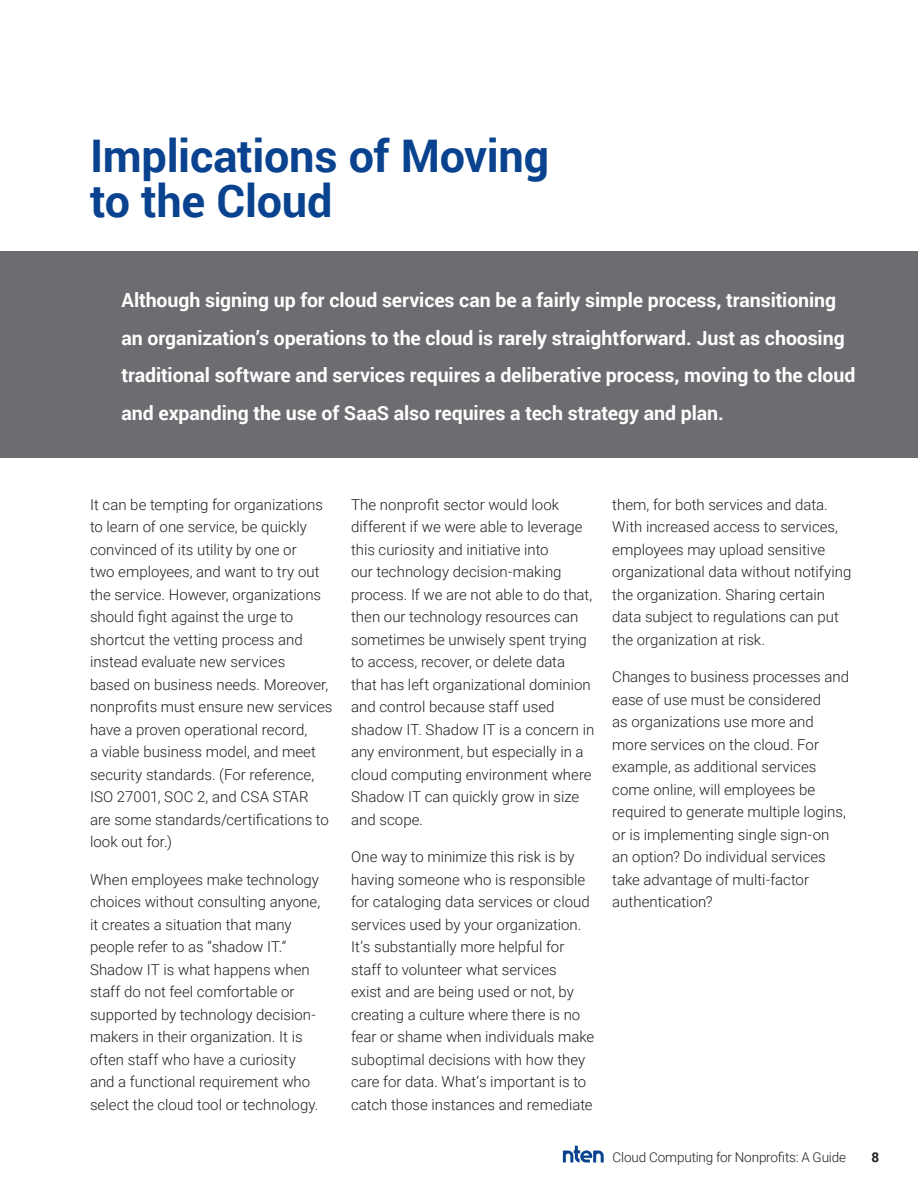
<style>
.page{position:relative;width:918px;height:1188px;background:#fff}
.page>*{position:absolute;margin:0;border:0;box-sizing:border-box;transform-origin:0 0}
.Headline_30{font:700 45px/45px "Roboto";letter-spacing:-.005em;color:#09428e}
.Headline_17_20_Left{font:700 19.5px/37.5px "Roboto";letter-spacing:-.005em;color:#fff}
.Copy_Text_10_14_Full{font:300 15px/22.5px "Roboto";color:#231f20}
.t1{font:300 13.5px "Roboto";letter-spacing:-.01em;color:#231f20}
.t2{font:700 13.5px "Roboto";color:#231f20}
</style>
<div class="page">
<svg style="left:563px;top:1146px;width:41px;height:16px"></svg>
<div style="left:0;top:251px;width:918px;height:206px;background:#6c6d70"></div>
<p class="Headline_30" style="left:90px;top:132px;width:461px">Implications of Moving to the Cloud</p>
<p class="Headline_17_20_Left" style="left:122px;top:281px;width:736px">Although signing up for cloud services can be a fairly simple process, transitioning an organization’s operations to the cloud is rarely straightforward. Just as choosing traditional software and services requires a deliberative process, moving to the cloud and expanding the use of SaaS also requires a tech strategy and plan.</p>
<p class="Copy_Text_10_14_Full" style="left:90px;top:493px;width:244px">It can be tempting for organizations to learn of one service, be quickly convinced of its utility by one or<br>two employees, and want to try out the service. However, organizations should fight against the urge to shortcut the vetting process and instead evaluate new services<br>based on business needs. Moreover, nonprofits must ensure new services have a proven operational record,<br>a viable business model, and meet security standards. (For reference, ISO 27001, SOC 2, and CSA STAR are some standards/certifications to look out for.)</p>
<p class="Copy_Text_10_14_Full" style="left:90px;top:868px;width:232px">When employees make technology choices without consulting anyone, it creates a situation that many people refer to as “shadow IT.” Shadow IT is what happens when staff do not feel comfortable or supported by technology decision&shy;makers in their organization. It is often staff who have a curiosity and a functional requirement who select the cloud tool or technology.</p>
<p class="Copy_Text_10_14_Full" style="left:351px;top:493px;width:245px">The nonprofit sector would look different if we were able to leverage this curiosity and initiative into<br>our technology decision-making process. If we are not able to do that, then our technology resources can sometimes be unwisely spent trying to access, recover, or delete data that has left organizational dominion and control because staff used shadow IT. Shadow IT is a concern in any environment, but especially in a cloud computing environment where Shadow IT can quickly grow in size and scope.</p>
<p class="Copy_Text_10_14_Full" style="left:351px;top:845px;width:245px">One way to minimize this risk is by having someone who is responsible for cataloging data services or cloud services used by your organization.<br>It‘s substantially more helpful for staff to volunteer what services<br>exist and are being used or not, by creating a culture where there is no fear or shame when individuals make suboptimal decisions with how they care for data. What‘s important is to catch those instances and remediate</p>
<p class="Copy_Text_10_14_Full" style="left:612px;top:493px;width:241px">them, for both services and data.<br>With increased access to services, employees may upload sensitive organizational data without notifying the organization. Sharing certain data subject to regulations can put the organization at risk.</p>
<p class="Copy_Text_10_14_Full" style="left:612px;top:665px;width:238px">Changes to business processes and ease of use must be considered<br>as organizations use more and more services on the cloud. For example, as additional services come online, will employees be required to generate multiple logins, or is implementing single sign-on an option? Do individual services take advantage of multi-factor authentication?</p>
<p class="t1" style="left:613px;top:1148px;width:235px">Cloud Computing for Nonprofits: A Guide</p>
<p class="t2" style="left:871px;top:1148px;width:9px">8</p>
</div>
